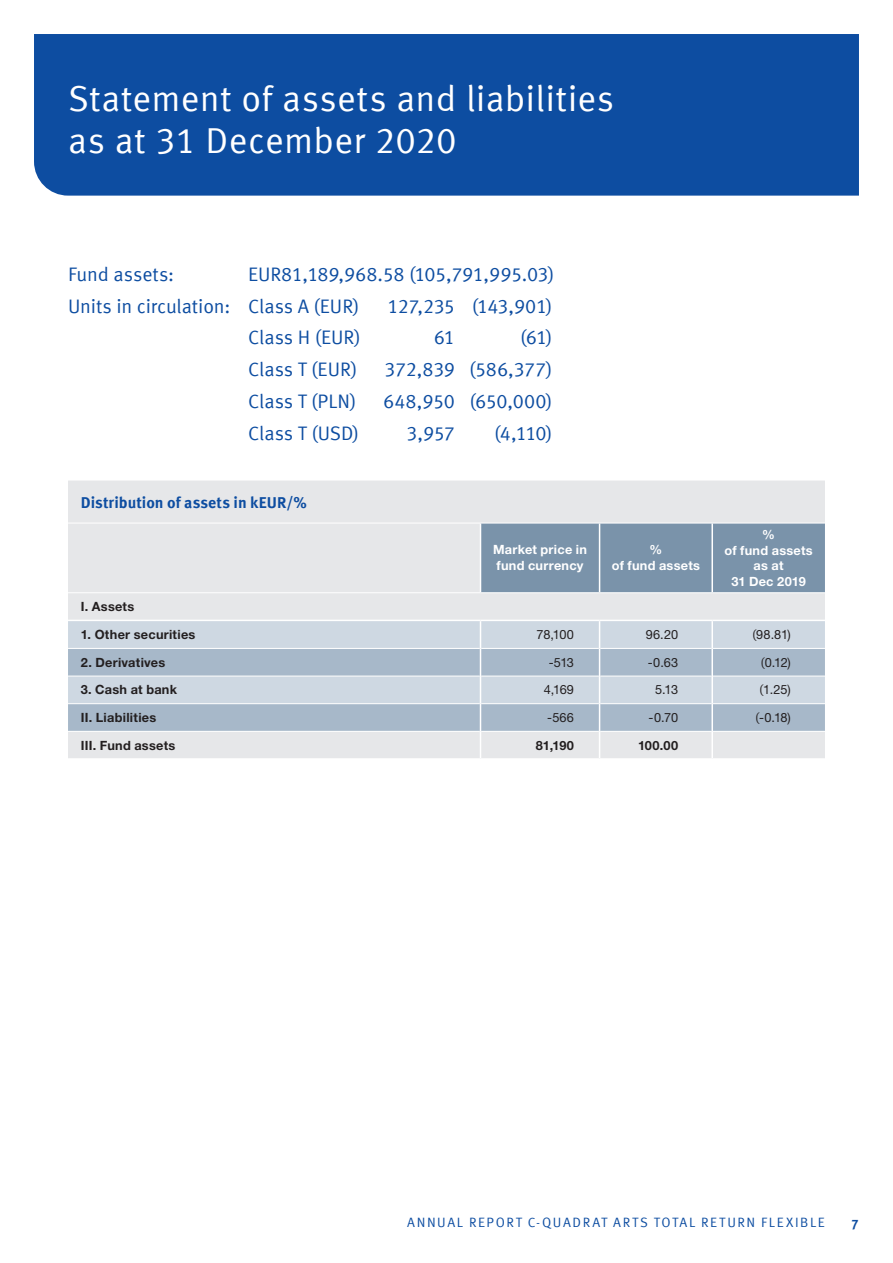
<style>
.page{position:relative;width:893px;height:1263px;background:#fff}
.page>*{position:absolute;margin:0;border:0;box-sizing:border-box;transform-origin:0 0}
.t1{font:36px/42.5px "Meta Offc Pro Norm";letter-spacing:.01em;color:#fff}
.t2{font:19.5px/32px "Meta Offc Pro Norm";letter-spacing:-.01em;color:#0d4da1}
.t3{font:19.5px "Meta Offc Pro Norm";letter-spacing:-.035em;color:#0d4da1}
.t4{font:700 15.75px "Meta Offc Pro";letter-spacing:.005em;color:#0d4da1}
.t5{font:13.5px "Meta Offc Pro Norm";letter-spacing:.12em;color:#0d4da1}
.t6{font:700 13.5px "Meta Offc Pro";color:#0d4da1}
.t7{font:700 12.75px "Helvetica Neue LTW1 G";letter-spacing:.02em;color:#231f20}
.t8{font:700 12.75px/15.9px "Helvetica Neue LTW1 G";letter-spacing:.02em;color:#fff;text-align:center}
.t9{font:12.75px "Helvetica Neue LTW1 G";letter-spacing:-.015em;color:#231f20}
.s1{font-family:"Meta Offc Pro Norm"}
</style>
<div class="page">
<div style="left:34px;top:34px;width:825px;height:162px;background:#0d4da1"></div>
<div style="left:68px;top:480px;width:757px;height:140px;background:#e6e7e9"></div>
<div style="left:481px;top:524px;width:344px;height:68px;background:#7a93aa"></div>
<hr style="left:68px;top:523px;width:412px;height:1px;background:#fff">
<hr style="left:480px;top:523px;width:120px;height:1px;background:#fff">
<hr style="left:600px;top:523px;width:112px;height:1px;background:#fff">
<hr style="left:712px;top:523px;width:113px;height:1px;background:#fff">
<hr style="left:68px;top:592px;width:412px;height:1px;background:#fff">
<hr style="left:480px;top:592px;width:120px;height:1px;background:#fff">
<hr style="left:600px;top:592px;width:112px;height:1px;background:#fff">
<hr style="left:712px;top:592px;width:113px;height:1px;background:#fff">
<hr style="left:480px;top:523px;width:1px;height:69px;background:#fff">
<hr style="left:599px;top:523px;width:1px;height:69px;background:#fff">
<svg style="left:68px;top:621px;width:757px;height:137px"></svg>
<hr style="left:711px;top:523px;width:2px;height:69px;background:#fff">
<hr style="left:711px;top:621px;width:2px;height:27px;background:#fff">
<hr style="left:711px;top:648px;width:2px;height:28px;background:#fff">
<hr style="left:711px;top:676px;width:2px;height:28px;background:#fff">
<hr style="left:711px;top:704px;width:2px;height:27px;background:#fff">
<hr style="left:711px;top:731px;width:2px;height:27px;background:#fff">
<h1 class="t1" style="left:68px;top:75px;width:548px">Statement of assets and liabilities as at 31 December 2020</h1>
<p class="t2" style="left:68px;top:257px;width:488px;text-indent:180px">EUR81,189,968.58 (105,791,995.03)<br>Units in circulation: Class A (EUR)</p>
<p class="t2" style="left:68px;top:257px;width:108px">Fund assets:</p>
<p class="t3" style="left:388px;top:291px;width:166px">127,235 (143,901)</p>
<p class="t2" style="left:248px;top:320px;width:114px">Class H (EUR)</p>
<p class="t2" style="left:434px;top:320px;width:23px">61</p>
<p class="t2" style="left:520px;top:320px;width:34px">(61)</p>
<p class="t2" style="left:248px;top:352px;width:111px">Class T (EUR)</p>
<p class="t2" style="left:385px;top:352px;width:169px">372,839 (586,377)</p>
<p class="t2" style="left:248px;top:384px;width:110px">Class T (PLN)</p>
<p class="t2" style="left:383px;top:384px;width:171px">648,950 (650,000)</p>
<p class="t2" style="left:248px;top:416px;width:113px">Class T (USD)</p>
<p class="t2" style="left:407px;top:416px;width:50px">3,957</p>
<p class="t2" style="left:494px;top:416px;width:60px">(4,110)</p>
<p class="t4" style="left:81px;top:490px;width:228px">Distribution of assets in kEUR/%</p>
<p class="t8" style="left:493px;top:542px;width:95px;text-align:left">Market price in fund currency</p>
<p class="t8" style="left:612px;top:542px;width:90px">%<br>of fund assets</p>
<p class="t8" style="left:724px;top:526px;width:90px">%<br>of fund assets as at<br>31 Dec 2019</p>
<p class="t7" style="left:81px;top:599px;width:55px">I. Assets</p>
<p class="t7" style="left:81px;top:627px;width:116px">1. Other securities</p>
<p class="t9" style="left:536px;top:627px;width:39px">78,100</p>
<p class="t9" style="left:646px;top:627px;width:34px">96.20</p>
<p class="t9" style="left:752px;top:627px;width:40px"><span class="s1">(</span>98.81)</p>
<p class="t7" style="left:81px;top:654px;width:86px">2. Derivatives</p>
<p class="t9" style="left:549px;top:654px;width:27px">-513</p>
<p class="t9" style="left:648px;top:654px;width:32px">-0.63</p>
<p class="t9" style="left:761px;top:654px;width:32px"><span class="s1">(</span>0.12)</p>
<p class="t7" style="left:81px;top:682px;width:98px">3. Cash at bank</p>
<p class="t9" style="left:544px;top:682px;width:32px">4,169</p>
<p class="t9" style="left:655px;top:682px;width:25px">5.13</p>
<p class="t9" style="left:759px;top:682px;width:33px"><span class="s1">(</span>1.25)</p>
<p class="t7" style="left:81px;top:710px;width:77px">II. Liabilities</p>
<p class="t9" style="left:547px;top:710px;width:28px">-566</p>
<p class="t9" style="left:649px;top:710px;width:31px">-0.70</p>
<p class="t9" style="left:755px;top:710px;width:37px"><span class="s1">(</span>-0.18)</p>
<p class="t7" style="left:81px;top:737px;width:96px">III. Fund assets</p>
<p class="t7" style="left:536px;top:737px;width:40px">81,190</p>
<p class="t7" style="left:638px;top:737px;width:42px">100.00</p>
<p class="t5" style="left:407px;top:1211px;width:264px">ANNUAL REPORT C-QUADRAT ARTS Total</p>
<p class="t5" style="left:701px;top:1211px;width:19px">Return</p>
<p class="t5" style="left:761px;top:1211px;width:57px">Fle xi ble</p>
<p class="t6" style="left:851px;top:1214px;width:9px">7</p>
</div>
